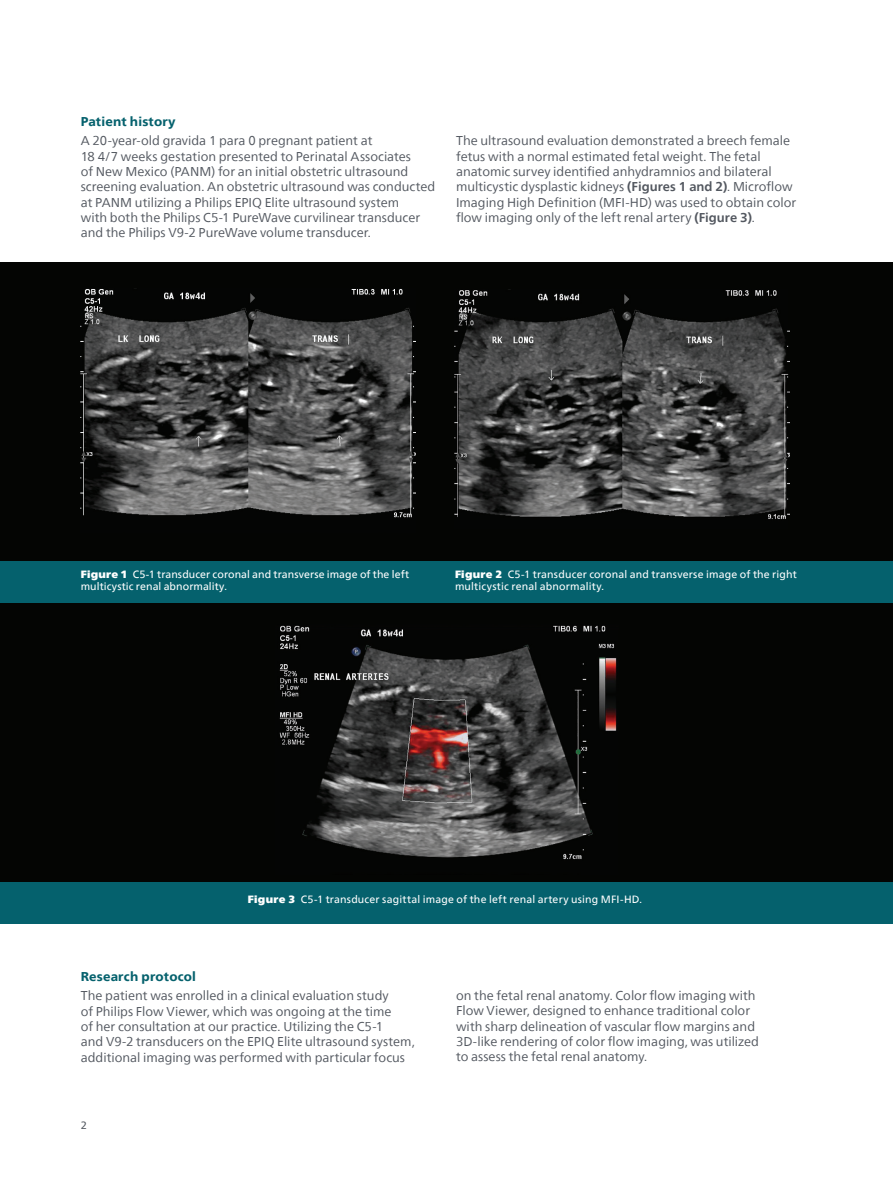
<style>
.page{position:relative;width:893px;height:1188px;background:#fff}
.page>*{position:absolute;margin:0;border:0;box-sizing:border-box;transform-origin:0 0}
._01_Body_Copy_8_5_pt{font:12.75px/15.3px "Neue Frutiger World";color:#52575f}
._02_Body_Heading_BOL{font:800 12.75px "Neue Frutiger World";letter-spacing:.015em;color:#05616d}
._04_Caption_7_pt{font:10.5px/12.8px "Neue Frutiger World";letter-spacing:.015em;color:#fff}
.t1{font:10.5px "Neue Frutiger World";color:#52575f}
.s1{font-weight:700}
.s2{font-family:"Neue Frutiger World Xtra Blk"}
</style>
<div class="page">
<div style="left:0;top:262px;width:893px;height:631px;background:#040503"></div>
<div style="left:0;top:561px;width:893px;height:41px;background:#05616d"></div>
<img style="left:81px;top:289px;width:335px;height:229px">
<img style="left:454px;top:290px;width:335px;height:229px">
<img style="left:279px;top:625px;width:338px;height:235px">
<div style="left:0;top:882px;width:893px;height:42px;background:#05616d"></div>
<p class="_02_Body_Heading_BOL" style="left:81px;top:114px;width:96px">Patient history</p>
<p class="_01_Body_Copy_8_5_pt" style="left:81px;top:133px;width:356px">A 20-year-old gravida 1 para 0 pregnant patient at<br>18 4/7 weeks gestation presented to Perinatal Associates<br>of New Mexico (PANM) for an initial obstetric ultrasound screening evaluation. An obstetric ultrasound was conducted at PANM utilizing a Philips EPIQ Elite ultrasound system<br>with both the Philips C5-1 PureWave curvilinear transducer and the Philips V9-2 PureWave volume transducer.</p>
<p class="_01_Body_Copy_8_5_pt" style="left:456px;top:134px;width:342px">The ultrasound evaluation demonstrated a breech female fetus with a normal estimated fetal weight. The fetal anatomic survey identified anhydramnios and bilateral multicystic dysplastic kidneys <span class="s1">(Figures 1 and 2)</span>. Microflow Imaging High Definition (MFI-HD) was used to obtain color flow imaging only of the left renal artery <span class="s1">(Figure 3)</span>.</p>
<p class="_04_Caption_7_pt" style="left:81px;top:568px;width:330px"><span class="s2">Figure 1</span> C5-1 transducer coronal and transverse image of the left multicystic renal abnormality.</p>
<p class="_04_Caption_7_pt" style="left:455px;top:568px;width:343px"><span class="s2">Figure 2</span> C5-1 transducer coronal and transverse image of the right multicystic renal abnormality.</p>
<p class="_04_Caption_7_pt" style="left:248px;top:893px;width:396px"><span class="s2">Figure 3</span> C5-1 transducer sagittal image of the left renal artery using MFI-HD.</p>
<p class="_02_Body_Heading_BOL" style="left:81px;top:969px;width:117px">Research protocol</p>
<p class="_01_Body_Copy_8_5_pt" style="left:81px;top:988px;width:335px">The patient was enrolled in a clinical evaluation study<br>of Philips Flow Viewer, which was ongoing at the time<br>of her consultation at our practice. Utilizing the C5-1<br>and V9-2 transducers on the EPIQ Elite ultrasound system, additional imaging was performed with particular focus</p>
<p class="_01_Body_Copy_8_5_pt" style="left:456px;top:988px;width:304px">on the fetal renal anatomy. Color flow imaging with Flow Viewer, designed to enhance traditional color with sharp delineation of vascular flow margins and 3D-like rendering of color flow imaging, was utilized to assess the fetal renal anatomy.</p>
<p class="t1" style="left:81px;top:1117px;width:8px">2</p>
</div>
